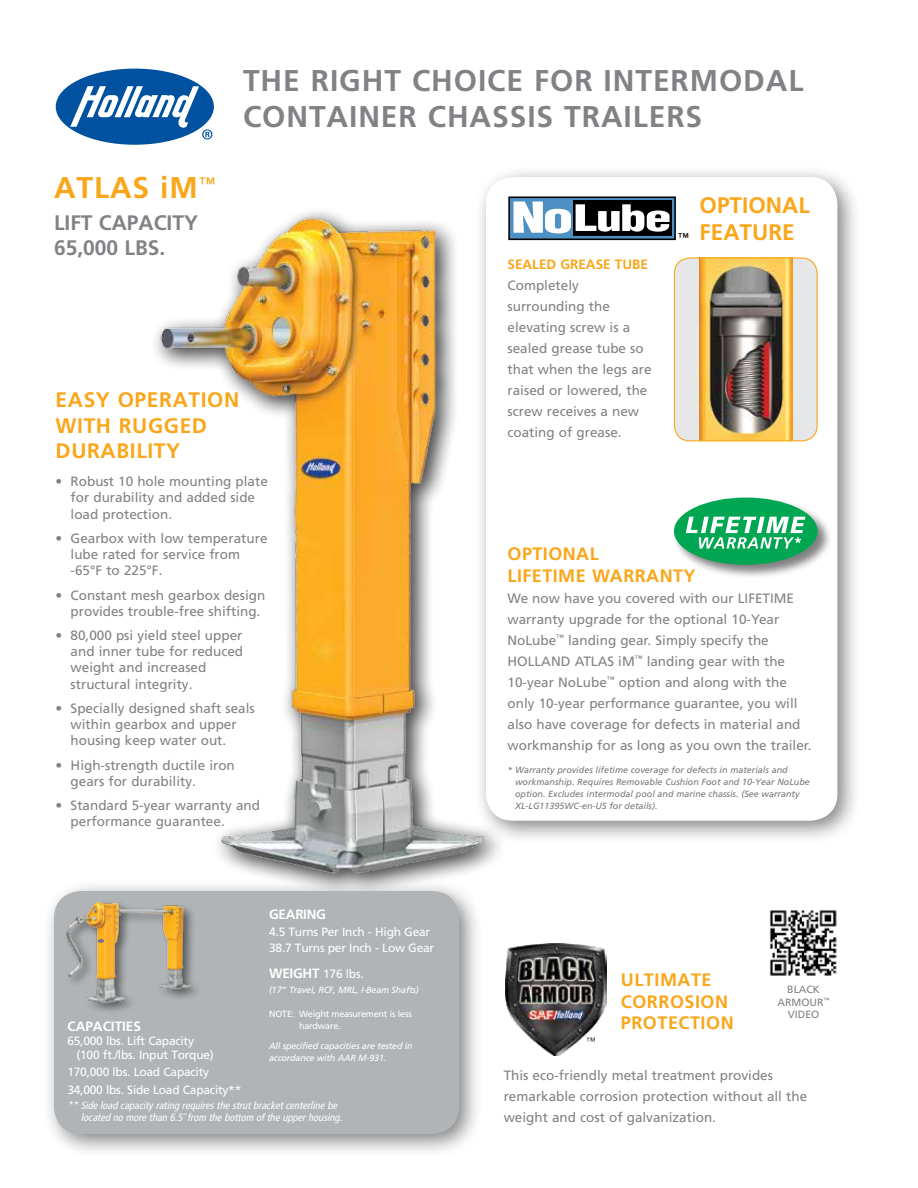
<style>
.page{position:relative;width:918px;height:1188px;background:#fff}
.page>*{position:absolute;margin:0;border:0;box-sizing:border-box;transform-origin:0 0}
.t1{font:700 30px/36px "Frutiger";letter-spacing:.03em;color:#808285}
.t2{font:700 30px "Frutiger";letter-spacing:.03em;color:#faa61a}
.t3{font:700 22.5px/27px "Frutiger";color:#faa61a}
.t4{font:700 21px/25.2px "Frutiger";letter-spacing:.03em;color:#faa61a}
.t5{font:700 21px/25.2px "Frutiger";color:#808285}
.t6{font:700 18px/21.6px "Frutiger";letter-spacing:.03em;color:#faa61a}
.t7{font:13.5px/21px "Frutiger";color:#808285}
.t8{font:700 13.5px "Frutiger";color:#faa61a}
.t9{font:700 13.5px "Frutiger";color:#fff}
.t10{font:700 13.5px "Frutiger";letter-spacing:-.02em;color:#fff}
.t11{font:12px/16.5px "Frutiger";letter-spacing:-.02em;color:#fff}
.t12{font:italic condensed 10.5px/12.6px "Frutiger";color:#fff}
.t13{font:10.5px/12.6px "Frutiger";color:#808285;text-align:center}
.t14{font:italic 9px/12px "Frutiger";color:#77787b}
.t15{font:italic 9px/12px "Frutiger";letter-spacing:-.02em;color:#fff}
.t16{font:9px/12px "Frutiger";letter-spacing:-.02em;color:#fff}
.s1{font-weight:700;font-size:13.5px}
</style>
<div class="page">
<div style="left:473px;top:164px;width:389px;height:681px;background:#000;opacity:.5"></div>
<div style="left:486px;top:177px;width:351px;height:644px;background:#fff;border-radius:27px"></div>
<div style="left:674px;top:258px;width:143px;height:183px;background:#e6e7e8;border-radius:15px"></div>
<img style="left:699px;top:259px;width:93px;height:180px">
<div style="left:674px;top:257px;width:144px;height:184px;border:1px solid #faa61a;border-radius:15px"></div>
<svg style="left:511px;top:200px;width:162px;height:37px"></svg>
<div style="left:508px;top:197px;width:168px;height:43px;border:2px solid #000"></div>
<div style="left:573px;top:201px;width:99px;height:35px;background:#000"></div>
<svg style="left:514px;top:202px;width:156px;height:31px"></svg>
<div style="left:56px;top:69px;width:158px;height:76px;background:#0052a0;border-radius:50%"></div>
<svg style="left:70px;top:86px;width:142px;height:53px"></svg>
<div style="left:149px;top:206px;width:359px;height:685px;background:#fff"></div>
<img style="left:155px;top:212px;width:338px;height:666px">
<div style="left:41px;top:878px;width:443px;height:281px;background:#000;opacity:.5"></div>
<div style="left:54px;top:891px;width:405px;height:243px;background:#b1b4b6;border-radius:27px"></div>
<div style="left:64px;top:899px;width:140px;height:116px;background:#000;opacity:.5"></div>
<img style="left:64px;top:900px;width:131px;height:106px">
<img style="left:506px;top:944px;width:100px;height:112px">
<div style="left:673px;top:497px;width:159px;height:83px;background:#000;opacity:.5"></div>
<div style="left:674px;top:498px;width:144px;height:67px;background:#00a651;border-radius:50%"></div>
<svg style="left:686px;top:517px;width:119px;height:32px"></svg>
<img style="left:769px;top:910px;width:68px;height:66px">
<h1 class="t1" style="left:243px;top:63px;width:562px">THE RIGHT CHOICE FOR INTERMODAL<br>CONTAINER CHASSIS TRAILERS</h1>
<h1 class="t2" style="left:54px;top:170px;width:163px">ATLAS iM<sup>™</sup></h1>
<h3 class="t5" style="left:54px;top:210px;width:146px">LIFT CAPACITY<br>65,000 LBS.</h3>
<h3 class="t4" style="left:56px;top:388px;width:185px">EASY OPERATION<br>WITH RUGGED<br>DURABILITY</h3>
<p class="t7" style="left:71px;top:473px;width:199px;line-height:16.2px;text-indent:-15px">• Robust 10 hole mounting plate for durability and added side load protection.</p>
<p class="t7" style="left:71px;top:530px;width:198px;line-height:16.2px;text-indent:-15px">• Gearbox with low temperature lube rated for service from -65°F to 225°F.</p>
<p class="t7" style="left:71px;top:587px;width:196px;line-height:16.2px;text-indent:-15px">• Constant mesh gearbox design provides trouble-free shifting.</p>
<p class="t7" style="left:71px;top:627px;width:174px;line-height:16.2px;text-indent:-15px">• 80,000 psi yield steel upper and inner tube for reduced weight and increased structural integrity.</p>
<p class="t7" style="left:71px;top:700px;width:186px;line-height:16.2px;text-indent:-15px">• Specially designed shaft seals within gearbox and upper housing keep water out.</p>
<p class="t7" style="left:71px;top:757px;width:166px;line-height:16.2px;text-indent:-15px">• High-strength ductile iron gears for durability.</p>
<p class="t7" style="left:71px;top:797px;width:191px;line-height:16.2px;text-indent:-15px">• Standard 5-year warranty and performance guarantee.</p>
<p class="t10" style="left:269px;top:906px;width:58px">GEARING</p>
<p class="t11" style="left:269px;top:923px;width:167px">4.5 Turns Per Inch - High Gear<br>38.7 Turns per Inch - Low Gear</p>
<p class="t11" style="left:269px;top:965px;width:96px"><span class="s1">WEIGHT</span> 176 lbs.</p>
<p class="t15" style="left:269px;top:984px;width:151px">(17” Travel, RCF, MRL, I-Beam Shafts)</p>
<p class="t16" style="left:299px;top:1008px;width:114px;text-indent:-30px">NOTE: Weight measurement is less hardware.</p>
<p class="t15" style="left:269px;top:1040px;width:145px">All specified capacities are tested in accordance with AAR M-931.</p>
<p class="t9" style="left:67px;top:1018px;width:75px">CAPACITIES</p>
<p class="t11" style="left:76px;top:1034px;width:139px;line-height:14.4px;text-indent:-9px">65,000 lbs. Lift Capacity (100 ft./lbs. Input Torque)</p>
<p class="t11" style="left:67px;top:1064px;width:175px;line-height:17.1px">170,000 lbs. Load Capacity<br>34,000 lbs. Side Load Capacity**</p>
<p class="t12" style="left:81px;top:1099px;width:265px;text-indent:-14px">** Sideload capacityrating requiresthestrutbracketcenterlinebe located no morethan 6.5˝ from thebottom oftheupperhousing.</p>
<p class="t8" style="left:508px;top:256px;width:142px">SEALED GREASE TUBE</p>
<p class="t7" style="left:508px;top:275px;width:146px">Completely surrounding the elevating screw is a sealed grease tube so that when the legs are raised or lowered, the screw receives a new coating of grease.</p>
<h2 class="t3" style="left:678px;top:191px;width:133px;text-indent:22px">OPTIONAL <sub>™</sub> FEATURE</h2>
<h3 class="t6" style="left:508px;top:543px;width:190px">OPTIONAL<br>LIFETIME WARRANTY</h3>
<p class="t7" style="left:508px;top:588px;width:306px">We now have you covered with our LIFETIME warranty upgrade for the optional 10-Year NoLube<sup>™</sup> landing gear. Simply specify the HOLLAND ATLAS iM<sup>™</sup> landing gear with the 10-year NoLube<sup>™</sup> option and along with the only 10-year performance guarantee, you will also have coverage for defects in material and workmanship for as long as you own the trailer.</p>
<p class="t14" style="left:515px;top:764px;width:296px;text-indent:-7px">* Warranty provides lifetime coverage for defects in materials and workmanship. Requires Removable Cushion Foot and 10-Year NoLube option. Excludes intermodal pool and marine chassis. (See warranty XL-LG11395WC-en-US for details).</p>
<h3 class="t6" style="left:621px;top:969px;width:114px">ULTIMATE<br>CORROSION<br>PROTECTION</h3>
<p class="t13" style="left:778px;top:983px;width:54px">BLACK<br>ARMOUR<sup>™<br></sup>VIDEO</p>
<p class="t7" style="left:504px;top:1065px;width:305px">This eco-friendly metal treatment provides remarkable corrosion protection without all the weight and cost of galvanization.</p>
</div>
